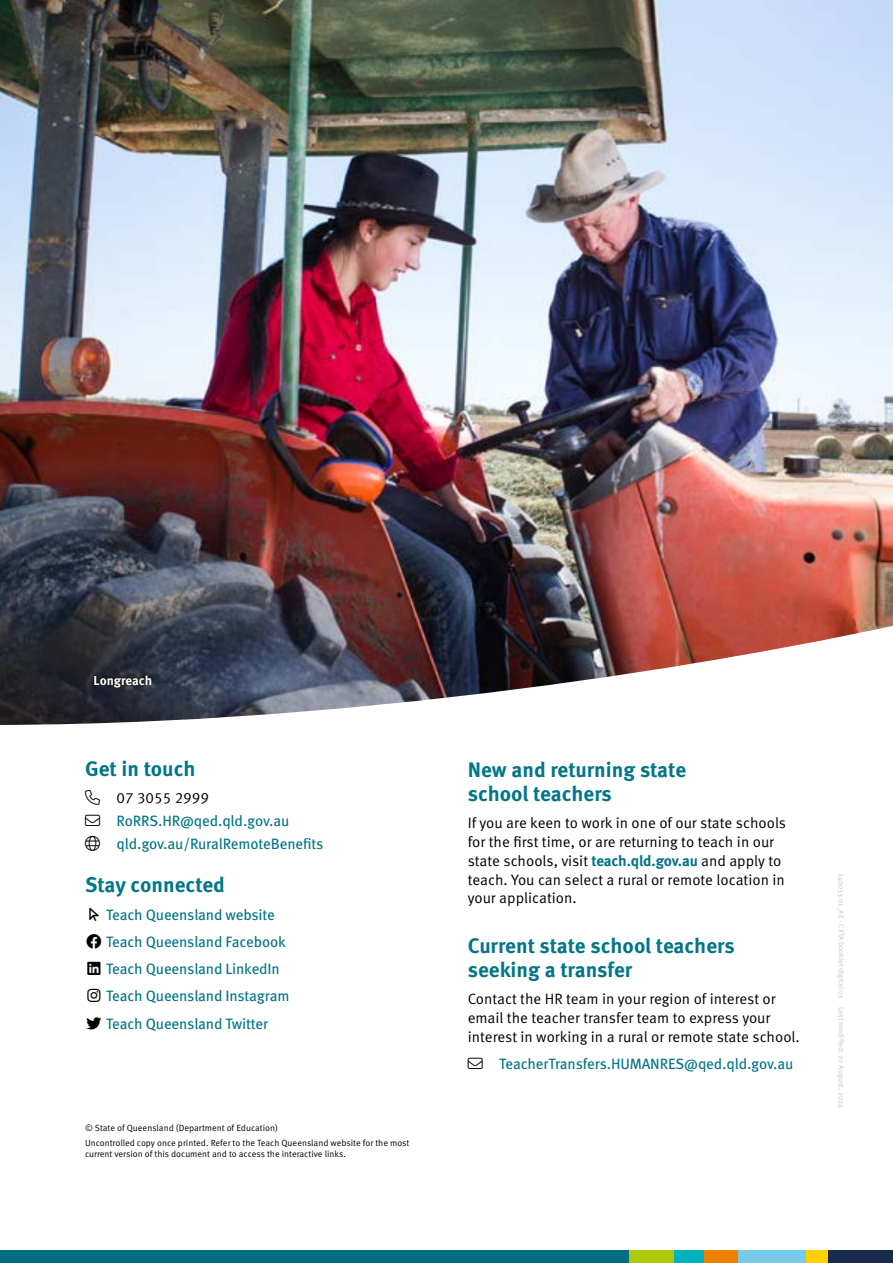
<style>
.page{position:relative;width:893px;height:1263px;background:#fff}
.page>*{position:absolute;margin:0;border:0;box-sizing:border-box;transform-origin:0 0}
.t1{font:700 21px/24px "Meta Pro";color:#007687}
.t2{font:15px/18.8px "Meta Pro Norm";color:#000}
.t3{font:15px/27.3px "Meta Pro";letter-spacing:-.01em;color:#007388}
.t4{font:700 12.9px "Meta Pro";color:#fff}
.t5{font:9px/14.7px "Meta Pro Norm";color:#000}
.t6{font:7.5px "Meta Pro Norm";color:#c6c6c6}
.s1{color:#000}
.s2{font-family:"Meta Pro";font-weight:700;color:#007388}
</style>
<div class="page">
<img style="left:0;top:0;width:893px;height:725px">
<div style="left:0;top:1250px;width:893px;height:13px;background:#006e82"></div>
<div style="left:827px;top:1250px;width:66px;height:13px;background:#192c50"></div>
<div style="left:806px;top:1250px;width:21px;height:13px;background:#ffd000"></div>
<div style="left:737px;top:1250px;width:69px;height:13px;background:#77cbe8"></div>
<div style="left:703px;top:1250px;width:34px;height:13px;background:#f08100"></div>
<div style="left:674px;top:1250px;width:29px;height:13px;background:#00b2bb"></div>
<div style="left:629px;top:1250px;width:45px;height:13px;background:#afca0b"></div>
<div style="left:92px;top:673px;width:62px;height:16px;background:#000;opacity:.72"></div>
<p class="t4" style="left:94px;top:670px;width:60px">Longreach</p>
<h1 class="t1" style="left:85px;top:755px;width:112px">Get in touch</h1>
<p class="t2" style="left:117px;top:788px;width:94px">07 3055 2999</p>
<p class="t3" style="left:117px;top:808px;width:208px;line-height:23px;text-indent:-32px"><span class="s1">→</span> RoRRS.HR@qed.qld.gov.au qld.gov.au/RuralRemoteBenefits</p>
<h1 class="t1" style="left:85px;top:872px;width:141px">Stay connected</h1>
<p class="t3" style="left:106px;top:900px;width:185px">Teach Queensland website<br>Teach Queensland Facebook<br>Teach Queensland LinkedIn<br>Teach Queensland Instagram<br>Teach Queensland Twitter</p>
<p class="t5" style="left:85px;top:1120px;width:326px">© State of Queensland (Department of Education)<br>Uncontrolled copy once printed. Refer to the Teach Queensland website for the most</p>
<p class="t5" style="left:85px;top:1145px;width:262px">current version of this document and to access the interactive links.</p>
<h1 class="t1" style="left:468px;top:756px;width:220px">New and returning state school teachers</h1>
<p class="t2" style="left:468px;top:813px;width:320px">If you are keen to work in one of our state schools for the first time, or are returning to teach in our state schools, visit <span class="s2">teach.qld.gov.au</span> and apply to teach. You can select a rural or remote location in your application.</p>
<h1 class="t1" style="left:468px;top:932px;width:268px">Current state school teachers seeking a transfer</h1>
<p class="t2" style="left:468px;top:988px;width:334px">Contact the HR team in your region of interest or email the teacher transfer team to express your interest in working in a rural or remote state school.</p>
<p class="t3" style="left:468px;top:1049px;width:327px"><span class="s1">→</span> TeacherTransfers.HUMANRES@qed.qld.gov.au</p>
<p class="t6" style="left:847px;top:872px;width:127px;rotate:90deg">240033.01_AE - CYTA booklet digital 03</p>
<p class="t6" style="left:847px;top:1007px;width:103px;rotate:90deg">Last modified: 20 August, 2024</p>
</div>
